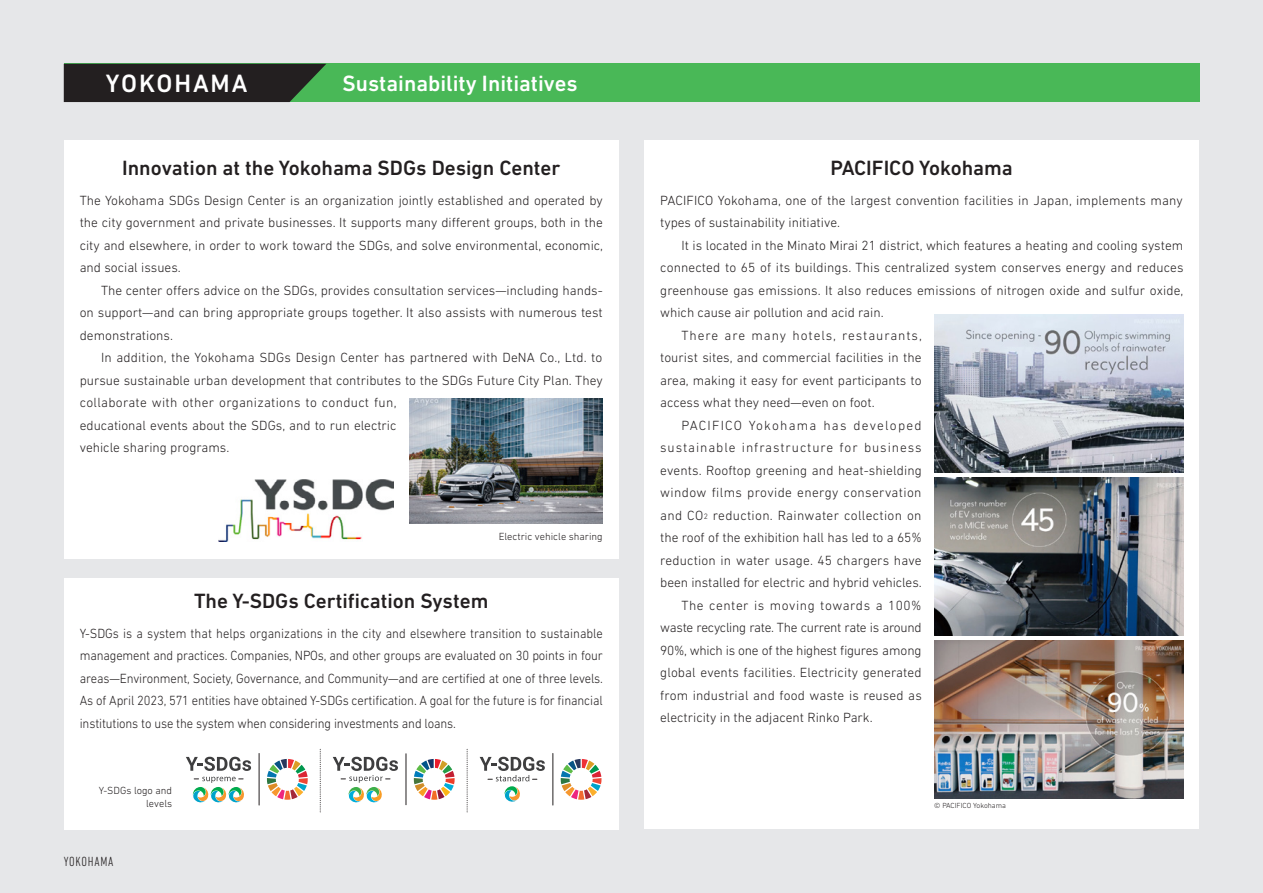
<style>
.page{position:relative;width:1263px;height:893px;background:#e6e7e9}
.page>*{position:absolute;margin:0;border:0;box-sizing:border-box;transform-origin:0 0}
.t1{font:500 25.5px "DIN Next LT Pro";letter-spacing:.075em;color:#fff}
.t2{font:500 22.5px "DIN Next LT Pro";color:#fff}
.t3{font:500 21px "DIN Next LT Pro";color:#231f20}
.t4{font:300 13.5px/22.5px "DIN Next LT Pro";color:#231f20;text-align:justify}
.t5{font:300 13.5px/22.5px "DIN Next LT Pro";color:#231f20;text-align:justify;scale:.94 1}
.t6{font:300 13.5px "DIN Next LT Pro";letter-spacing:-.02em;color:#231f20}
.t7{font:300 13.5px "DIN Next LT Pro";letter-spacing:.07em;color:#231f20}
.t8{font:300 13.5px "DIN Next LT Pro";letter-spacing:.025em;color:#231f20}
.t9{font:300 13.5px "DIN Next LT Pro";letter-spacing:.03em;color:#231f20}
.t10{font:300 13.5px "DIN Next LT Pro";letter-spacing:.04em;color:#231f20}
.t11{font:300 13.5px "DIN Next LT Pro";letter-spacing:.09em;color:#231f20}
.t12{font:300 condensed 13.5px "DIN Next LT Pro";letter-spacing:.05em;color:#231f20}
.t13{font:300 10.5px/13.5px "DIN Next LT Pro";color:#231f20;text-align:right}
.t14{font:300 7.5px "DIN Next LT Pro";color:#231f20}
.s1{font-size:7.8px}
</style>
<div class="page">
<div style="left:64px;top:64px;width:1135px;height:38px;background:#49b857"></div>
<div style="left:64px;top:64px;width:262px;height:38px;background:#231f20"></div>
<div style="left:64px;top:140px;width:555px;height:419px;background:#fff"></div>
<div style="left:64px;top:578px;width:555px;height:251px;background:#fff"></div>
<div style="left:644px;top:140px;width:555px;height:689px;background:#fff"></div>
<img style="left:409px;top:398px;width:194px;height:125px">
<img style="left:934px;top:641px;width:249px;height:157px">
<img style="left:934px;top:478px;width:249px;height:157px">
<img style="left:934px;top:315px;width:249px;height:157px">
<svg style="left:467px;top:748px;width:1px;height:64px"></svg>
<svg style="left:320px;top:748px;width:1px;height:64px"></svg>
<svg style="left:333px;top:757px;width:65px;height:46px"></svg>
<svg style="left:414px;top:759px;width:41px;height:41px"></svg>
<hr style="left:406px;top:753px;width:1px;height:52px;background:#231f20">
<svg style="left:480px;top:757px;width:65px;height:45px"></svg>
<hr style="left:553px;top:753px;width:1px;height:52px;background:#231f20">
<svg style="left:561px;top:759px;width:40px;height:41px"></svg>
<svg style="left:186px;top:757px;width:65px;height:14px"></svg>
<svg style="left:267px;top:759px;width:41px;height:41px"></svg>
<svg style="left:193px;top:777px;width:51px;height:26px"></svg>
<hr style="left:259px;top:753px;width:1px;height:52px;background:#231f20">
<img style="left:219px;top:480px;width:174px;height:61px">
<h1 class="t1" style="left:106px;top:68px;width:143px">YOKOHAMA</h1>
<h2 class="t2" style="left:343px;top:70px;width:237px">Sustainability Initiatives</h2>
<h3 class="t3" style="left:122px;top:156px;width:440px">Innovation at the Yokohama SDGs Design Center</h3>
<p class="t4" style="left:80px;top:189px;width:525px">The Yokohama SDGs Design Center is an organization jointly established and operated by the city government and private businesses. It supports many different groups, both in the city and elsewhere, in order to work toward the SDGs, and solve environmental, economic, and social issues.</p>
<p class="t4" style="left:80px;top:279px;width:524px;text-indent:21px">The center offers advice on the SDGs, provides consultation services—including hands&shy;on support—and can bring appropriate groups together. It also assists with numerous test demonstrations.</p>
<p class="t4" style="left:80px;top:346px;width:524px;text-align:left;text-indent:21px">In addition, the Yokohama SDGs Design Center has partnered with DeNA Co., Ltd. to pursue sustainable urban development that contributes to the SDGs Future City Plan. They collaborate with other organizations to conduct fun,<br>educational events about the SDGs, and to run electric<br>vehicle sharing programs.</p>
<p class="t13" style="left:499px;top:529px;width:106px">Electric vehicle sharing</p>
<h3 class="t3" style="left:194px;top:589px;width:296px">The Y-SDGs Certification System</h3>
<p class="t5" style="left:80px;top:622px;width:558px">Y-SDGs is a system that helps organizations in the city and elsewhere transition to sustainable management and practices. Companies, NPOs, and other groups are evaluated on 30 points in four areas—Environment, Society, Governance, and Community—and are certified at one of three levels.<br>As of April 2023, 571 entities have obtained Y-SDGs certification. A goal for the future is for financial institutions to use the system when considering investments and loans.</p>
<p class="t13" style="left:99px;top:783px;width:75px">Y-SDGs logo and levels</p>
<p class="t12" style="left:64px;top:854px;width:51px">YOKOHAMA</p>
<h3 class="t3" style="left:830px;top:156px;width:184px">PACIFICO Yokohama</h3>
<p class="t4" style="left:660px;top:189px;width:524px">PACIFICO Yokohama, one of the largest convention facilities in Japan, implements many types of sustainability initiative.</p>
<p class="t4" style="left:681px;top:234px;width:503px">It is located in the Minato Mirai 21 district, which features a heating and cooling system</p>
<p class="t4" style="left:660px;top:256px;width:525px">connected to 65 of its buildings. This centralized system conserves energy and reduces</p>
<p class="t4" style="left:660px;top:279px;width:525px">greenhouse gas emissions. It also reduces emissions of nitrogen oxide and sulfur oxide,</p>
<p class="t4" style="left:660px;top:301px;width:225px">which cause air pollution and acid rain.</p>
<p class="t7" style="left:681px;top:327px;width:242px">There are many hotels, restaurants,</p>
<p class="t4" style="left:660px;top:346px;width:263px">tourist sites, and commercial facilities in the</p>
<p class="t4" style="left:660px;top:369px;width:263px">area, making it easy for event participants to</p>
<p class="t4" style="left:660px;top:391px;width:216px">access what they need—even on foot.</p>
<p class="t11" style="left:681px;top:418px;width:242px">PACIFICO Yokohama has developed</p>
<p class="t7" style="left:660px;top:440px;width:263px">sustainable infrastructure for business</p>
<p class="t4" style="left:660px;top:459px;width:263px">events. Rooftop greening and heat-shielding</p>
<p class="t9" style="left:660px;top:485px;width:263px">window films provide energy conservation</p>
<p class="t8" style="left:660px;top:507px;width:263px">and CO<span class="s1">2</span> reduction. Rainwater collection on</p>
<p class="t4" style="left:660px;top:526px;width:263px">the roof of the exhibition hall has led to a 65%</p>
<p class="t4" style="left:660px;top:549px;width:263px">reduction in water usage. 45 chargers have</p>
<p class="t4" style="left:660px;top:571px;width:263px">been installed for electric and hybrid vehicles.</p>
<p class="t10" style="left:681px;top:597px;width:242px">The center is moving towards a 100%</p>
<p class="t6" style="left:660px;top:620px;width:263px">waste recycling rate. The current rate is around</p>
<p class="t6" style="left:660px;top:642px;width:263px">90%, which is one of the highest figures among</p>
<p class="t4" style="left:660px;top:661px;width:263px">global events facilities. Electricity generated</p>
<p class="t4" style="left:660px;top:684px;width:263px">from industrial and food waste is reused as</p>
<p class="t4" style="left:660px;top:706px;width:214px">electricity in the adjacent Rinko Park.</p>
<p class="t14" style="left:934px;top:801px;width:73px">© PACIFICO Yokohama</p>
</div>
